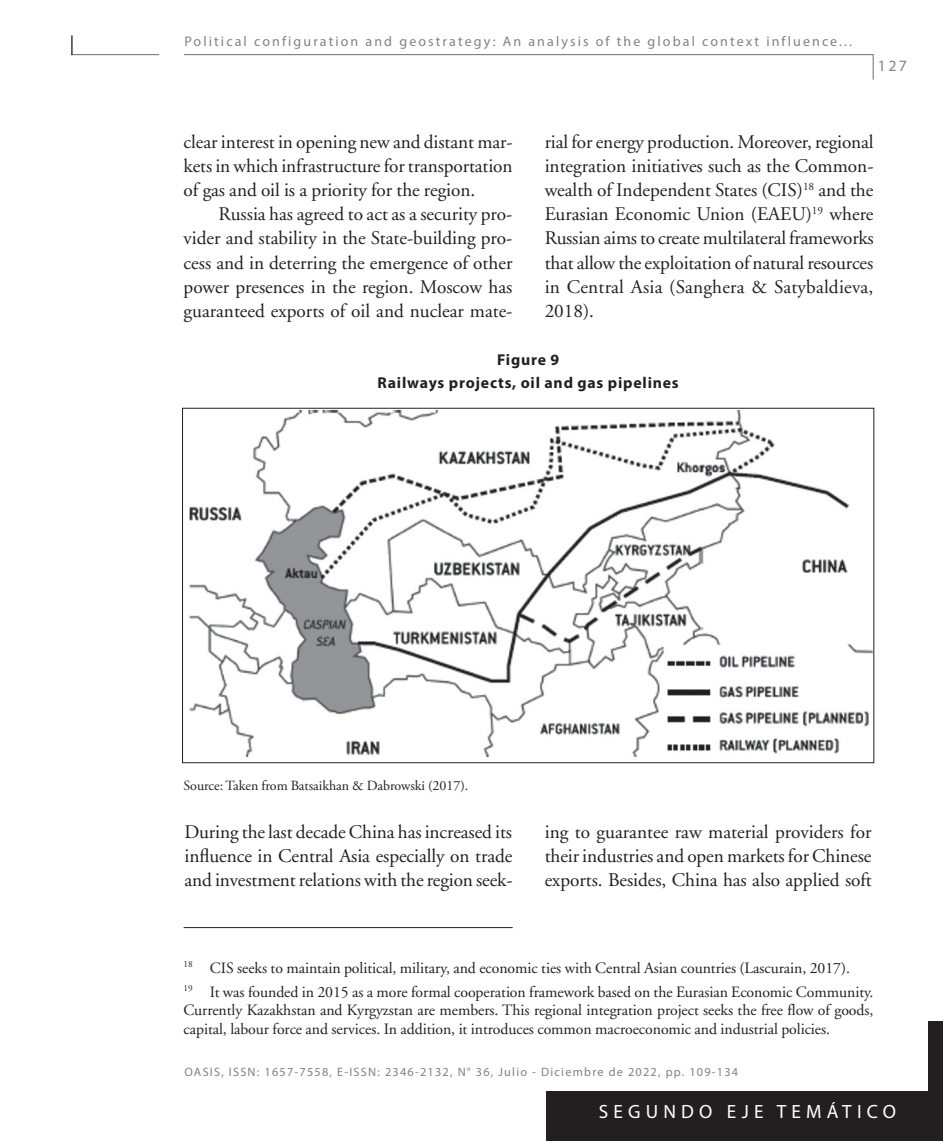
<style>
.page{position:relative;width:943px;height:1141px;background:#fff}
.page>*{position:absolute;margin:0;border:0;box-sizing:border-box;transform-origin:0 0}
.t1{font:19.25px/24.2px "Adobe Garamond";letter-spacing:-.005em;color:#231f20;text-align:justify}
.t2{font:19.25px "Myriad Pro";letter-spacing:.27em;color:#fff}
.t3{font:15.75px/23.8px "Adobe Garamond";letter-spacing:-.005em;color:#231f20}
.t4{font:700 15.75px/23.6px "Myriad Pro";letter-spacing:.05em;color:#231f20;text-align:center}
.t5{font:15.75px "Myriad Pro";color:#808285}
.t6{font:14px "Myriad Pro";letter-spacing:.15em;color:#808285}
.t7{font:14px "Adobe Garamond Pro";letter-spacing:-.005em;color:#231f20}
.t8{font:12.25px "Myriad Pro";letter-spacing:.1em;color:#808285}
</style>
<div class="page">
<hr style="left:184px;top:54px;width:689px;height:1px;background:#6c6d70">
<svg style="left:872px;top:54px;width:1px;height:26px"></svg>
<hr style="left:71px;top:54px;width:88px;height:1px;background:#6c6d70">
<hr style="left:71px;top:35px;width:2px;height:20px;background:#231f20">
<div style="left:928px;top:1021px;width:15px;height:120px;background:#231f20"></div>
<div style="left:546px;top:1091px;width:397px;height:50px;background:#231f20"></div>
<hr style="left:184px;top:927px;width:328px;height:1px;background:#231f20">
<img style="left:189px;top:410px;width:683px;height:347px">
<p class="t6" style="left:184px;top:33px;width:669px">Political configuration and geostrategy: An analysis of the global context influence...</p>
<p class="t5" style="left:878px;top:56px;width:30px">127</p>
<p class="t1" style="left:184px;top:130px;width:330px">clear interest in opening new and distant mar&shy;kets in which infrastructure for transportation of gas and oil is a priority for the region.</p>
<p class="t1" style="left:184px;top:203px;width:330px;text-indent:35px">Russia has agreed to act as a security pro&shy;vider and stability in the State-building pro&shy;cess and in deterring the emergence of other power presences in the region. Moscow has guaranteed exports of oil and nuclear mate-</p>
<p class="t1" style="left:544px;top:130px;width:330px">rial for energy production. Moreover, regional integration initiatives such as the Common&shy;wealth of Independent States (CIS)<sup>18</sup> and the Eurasian Economic Union (EAEU)<sup>19</sup> where Russian aims to create multilateral frameworks that allow the exploitation of natural resources in Central Asia (Sanghera &amp; Satybaldieva, 2018).</p>
<p class="t4" style="left:377px;top:347px;width:303px">Figure 9<br>Railways projects, oil and gas pipelines</p>
<p class="t7" style="left:184px;top:777px;width:286px">Source: Taken from Batsaikhan &amp; Dabrowski (2017).</p>
<p class="t1" style="left:184px;top:820px;width:330px">During the last decade China has increased its influence in Central Asia especially on trade and investment relations with the region seek-</p>
<p class="t1" style="left:544px;top:820px;width:328px">ing to guarantee raw material providers for their industries and open markets for Chinese exports. Besides, China has also applied soft</p>
<p class="t3" style="left:184px;top:956px;width:691px"><sup>18</sup> CIS seeks to maintain political, military, and economic ties with Central Asian countries (Lascurain, 2017).<br><sup>19</sup> It was founded in 2015 as a more formal cooperation framework based on the Eurasian Economic Community.</p>
<p class="t3" style="left:184px;top:1001px;width:691px;line-height:18.9px">Currently Kazakhstan and Kyrgyzstan are members. This regional integration project seeks the free flow of goods, capital, labour force and services. In addition, it introduces common macroeconomic and industrial policies.</p>
<p class="t8" style="left:184px;top:1064px;width:555px">OASIS, ISSN: 1657-7558, E-ISSN: 2346-2132, N° 36, Julio - Diciembre de 2022, pp. 109-134</p>
<p class="t2" style="left:598px;top:1100px;width:299px">SEGUNDO EJE TEMÁTICO</p>
</div>
